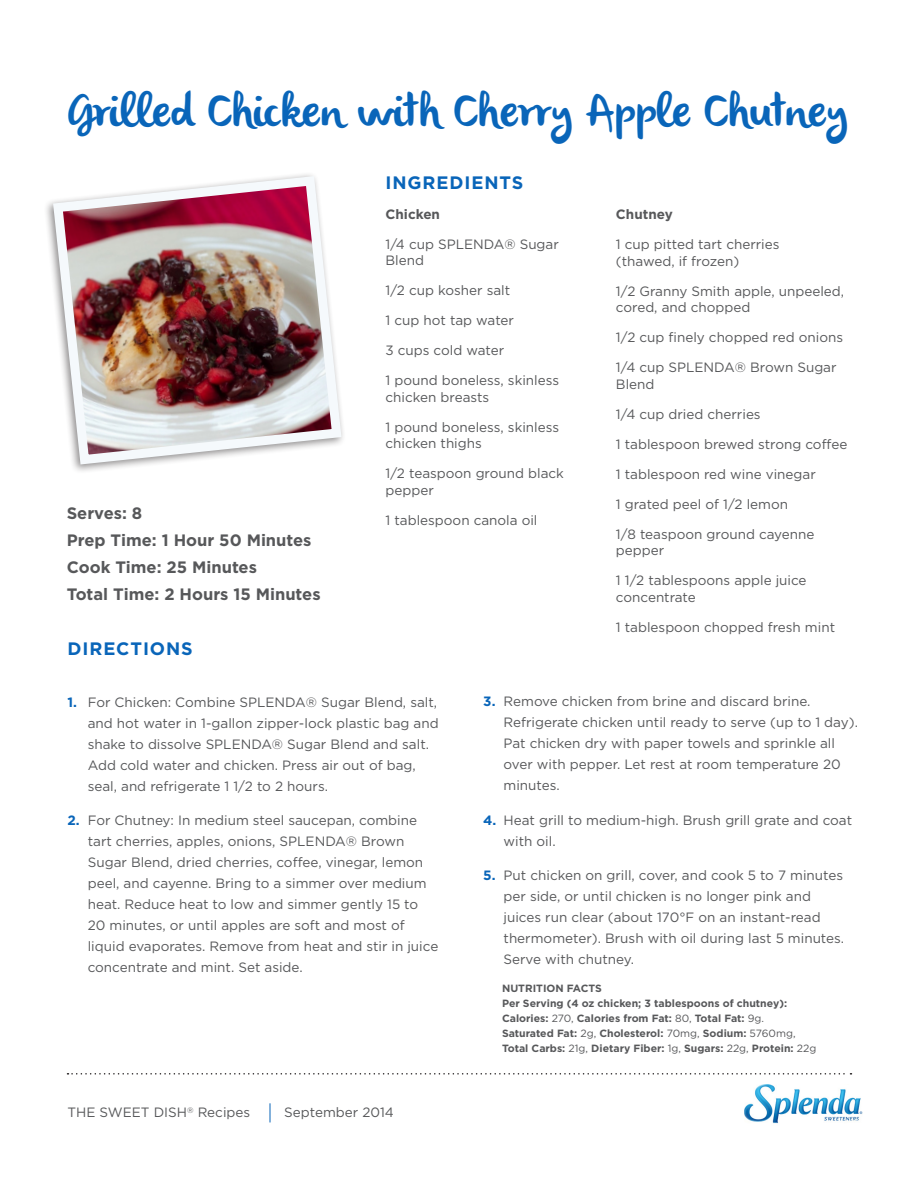
<style>
.page{position:relative;width:918px;height:1188px;background:#fff}
.page>*{position:absolute;margin:0;border:0;box-sizing:border-box;transform-origin:0 0}
.t1{font:46.5px "olivier";color:#0965b9}
.t2{font:700 18px "Gotham";letter-spacing:.05em;color:#0965b9}
.t3{font:700 16.5px "Gotham";color:#57585a}
.t4{font:13.5px/21px "Gotham";color:#57585a}
.t5{font:700 13.5px "Gotham";color:#57585a}
.t6{font:700 10.5px/15px "Gotham";color:#57585a}
.s1{font-weight:700;color:#0965b9}
.s2{font-weight:400}
</style>
<div class="page">
<svg style="left:68px;top:1073px;width:783px;height:2px"></svg>
<img style="left:48px;top:174px;width:295px;height:295px">
<svg style="left:270px;top:1103px;width:1px;height:19px"></svg>
<img style="left:744px;top:1084px;width:118px;height:40px">
<p class="t1" style="left:68px;top:84px;width:782px">Grilled Chicken with Cherry Apple Chutney</p>
<p class="t3" style="left:67px;top:504px;width:77px">Serves: 8</p>
<p class="t3" style="left:67px;top:531px;width:246px">Prep Time: 1 Hour 50 Minutes</p>
<p class="t3" style="left:67px;top:558px;width:192px">Cook Time: 25 Minutes</p>
<p class="t3" style="left:67px;top:585px;width:255px">Total Time: 2 Hours 15 Minutes</p>
<p class="t2" style="left:68px;top:638px;width:127px">DIRECTIONS</p>
<p class="t2" style="left:386px;top:172px;width:139px">INGREDIENTS</p>
<p class="t5" style="left:386px;top:206px;width:56px">Chicken</p>
<p class="t4" style="left:386px;top:235px;width:175px;line-height:16.5px">1/4 cup SPLENDA® Sugar<br>Blend</p>
<p class="t4" style="left:386px;top:280px;width:126px">1/2 cup kosher salt</p>
<p class="t4" style="left:386px;top:310px;width:130px">1 cup hot tap water</p>
<p class="t4" style="left:386px;top:340px;width:120px">3 cups cold water</p>
<p class="t4" style="left:386px;top:372px;width:175px;line-height:16.5px">1 pound boneless, skinless chicken breasts</p>
<p class="t4" style="left:386px;top:418px;width:175px;line-height:16.5px">1 pound boneless, skinless chicken thighs</p>
<p class="t4" style="left:386px;top:465px;width:180px;line-height:16.5px">1/2 teaspoon ground black pepper</p>
<p class="t4" style="left:386px;top:509px;width:153px">1 tablespoon canola oil</p>
<p class="t5" style="left:616px;top:207px;width:58px">Chutney</p>
<p class="t4" style="left:616px;top:236px;width:165px;line-height:16.5px">1 cup pitted tart cherries (thawed, if frozen)</p>
<p class="t4" style="left:616px;top:282px;width:230px;line-height:16.5px">1/2 Granny Smith apple, unpeeled, cored, and chopped</p>
<p class="t4" style="left:616px;top:327px;width:229px">1/2 cup finely chopped red onions</p>
<p class="t4" style="left:616px;top:359px;width:222px;line-height:16.5px">1/4 cup SPLENDA® Brown Sugar<br>Blend</p>
<p class="t4" style="left:616px;top:403px;width:146px">1/4 cup dried cherries</p>
<p class="t4" style="left:616px;top:433px;width:233px">1 tablespoon brewed strong coffee</p>
<p class="t4" style="left:616px;top:463px;width:201px">1 tablespoon red wine vinegar</p>
<p class="t4" style="left:616px;top:493px;width:174px">1 grated peel of 1/2 lemon</p>
<p class="t4" style="left:616px;top:525px;width:200px;line-height:16.5px">1/8 teaspoon ground cayenne pepper</p>
<p class="t4" style="left:616px;top:572px;width:192px;line-height:16.5px">1 1/2 tablespoons apple juice concentrate</p>
<p class="t4" style="left:616px;top:616px;width:221px">1 tablespoon chopped fresh mint</p>
<p class="t4" style="left:88px;top:691px;width:353px;text-indent:-20px"><span class="s1">1.</span> For Chicken: Combine SPLENDA® Sugar Blend, salt, and hot water in 1-gallon zipper-lock plastic bag and shake to dissolve SPLENDA® Sugar Blend and salt.<br>Add cold water and chicken. Press air out of bag, seal, and refrigerate 1 1/2 to 2 hours.</p>
<p class="t4" style="left:88px;top:810px;width:352px;text-indent:-20px"><span class="s1">2.</span> For Chutney: In medium steel saucepan, combine tart cherries, apples, onions, SPLENDA® Brown Sugar Blend, dried cherries, coffee, vinegar, lemon peel, and cayenne. Bring to a simmer over medium heat. Reduce heat to low and simmer gently 15 to 20 minutes, or until apples are soft and most of liquid evaporates. Remove from heat and stir in juice concentrate and mint. Set aside.</p>
<p class="t4" style="left:68px;top:1102px;width:184px">THE SWEET DISH<sup>®</sup> Recipes</p>
<p class="t4" style="left:284px;top:1102px;width:111px">September 2014</p>
<p class="t4" style="left:504px;top:691px;width:356px;text-indent:-20px"><span class="s1">3.</span> Remove chicken from brine and discard brine.<br>Refrigerate chicken until ready to serve (up to 1 day).<br>Pat chicken dry with paper towels and sprinkle all over with pepper. Let rest at room temperature 20 minutes.</p>
<p class="t4" style="left:504px;top:809px;width:350px;text-indent:-20px"><span class="s1">4.</span> Heat grill to medium-high. Brush grill grate and coat with oil.</p>
<p class="t4" style="left:504px;top:865px;width:342px;text-indent:-20px"><span class="s1">5.</span> Put chicken on grill, cover, and cook 5 to 7 minutes per side, or until chicken is no longer pink and juices run clear (about 170°F on an instant-read thermometer). Brush with oil during last 5 minutes.<br>Serve with chutney.</p>
<p class="t6" style="left:502px;top:980px;width:287px">NUTRITION FACTS<br>Per Serving (4 oz chicken; 3 tablespoons of chutney):</p>
<p class="t6" style="left:502px;top:1010px;width:316px">Calories: <span class="s2">270,</span> Calories from Fat: <span class="s2">80,</span> Total Fat: <span class="s2">9g.<br></span>Saturated Fat: <span class="s2">2g,</span> Cholesterol: <span class="s2">70mg,</span> Sodium: <span class="s2">5760mg,<br></span>Total Carbs: <span class="s2">21g,</span> Dietary Fiber: <span class="s2">1g,</span> Sugars: <span class="s2">22g,</span> Protein: <span class="s2">22g</span></p>
</div>
